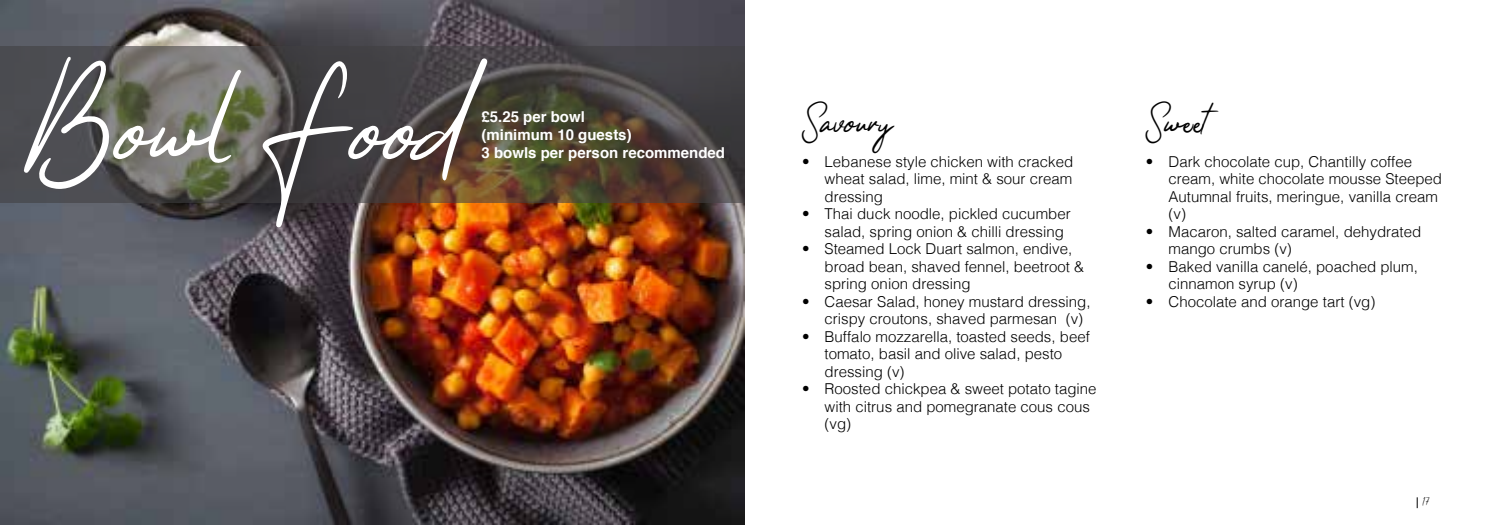
<style>
.page{position:relative;width:1489px;height:525px;background:#fff}
.page>*{position:absolute;margin:0;border:0;box-sizing:border-box;transform-origin:0 0}
.t1{font:90px "Thankfully";color:#fff}
.t2{font:30px "Thankfully";color:#000}
.t3{font:300 15px/17.5px "Helvetica";color:#000}
.t4{font:700 15px/17.5px "Helvetica";color:#fff}
.t5{font:10px "Thankfully";color:#000}
</style>
<div class="page">
<img style="left:0;top:0;width:744px;height:524px">
<svg style="left:0;top:46px;width:744px;height:156px;background:#524d47"></svg>
<h1 class="t1" style="left:28px;top:72px;width:433px">Bowl Food</h1>
<p class="t4" style="left:481px;top:108px;width:245px">£5.25 per bowl<br>(minimum 10 guests)<br>3 bowls per person recommended</p>
<h2 class="t2" style="left:802px;top:103px;width:93px">Savoury</h2>
<p class="t3" style="left:824px;top:151px;width:250px;text-align:justify;text-indent:-22px">• Lebanese style chicken with cracked wheat salad, lime, mint &amp; sour cream dressing</p>
<p class="t3" style="left:824px;top:204px;width:247px;text-indent:-22px">• Thai duck noodle, pickled cucumber salad, spring onion &amp; chilli dressing</p>
<p class="t3" style="left:824px;top:239px;width:261px;text-indent:-22px">• Steamed Lock Duart salmon, endive, broad bean, shaved fennel, beetroot &amp; spring onion dressing</p>
<p class="t3" style="left:824px;top:291px;width:267px;text-indent:-22px">• Caesar Salad, honey mustard dressing, crispy croutons, shaved parmesan (v)</p>
<p class="t3" style="left:824px;top:326px;width:267px;text-indent:-22px">• Buffalo mozzarella, toasted seeds, beef tomato, basil and olive salad, pesto dressing (v)</p>
<p class="t3" style="left:824px;top:379px;width:273px;text-indent:-22px">• Roosted chickpea &amp; sweet potato tagine with citrus and pomegranate cous cous (vg)</p>
<h2 class="t2" style="left:1145px;top:103px;width:62px">Sweet</h2>
<p class="t3" style="left:1168px;top:151px;width:275px;text-indent:-22px">• Dark chocolate cup, Chantilly coffee cream, white chocolate mousse Steeped<br>Autumnal fruits, meringue, vanilla cream (v)</p>
<p class="t3" style="left:1168px;top:221px;width:254px;text-indent:-22px">• Macaron, salted caramel, dehydrated mango crumbs (v)</p>
<p class="t3" style="left:1168px;top:256px;width:251px;text-indent:-22px">• Baked vanilla canelé, poached plum, cinnamon syrup (v)</p>
<p class="t3" style="left:1145px;top:291px;width:231px">• Chocolate and orange tart (vg)</p>
<p class="t5" style="left:1422px;top:495px;width:8px">17</p>
</div>
